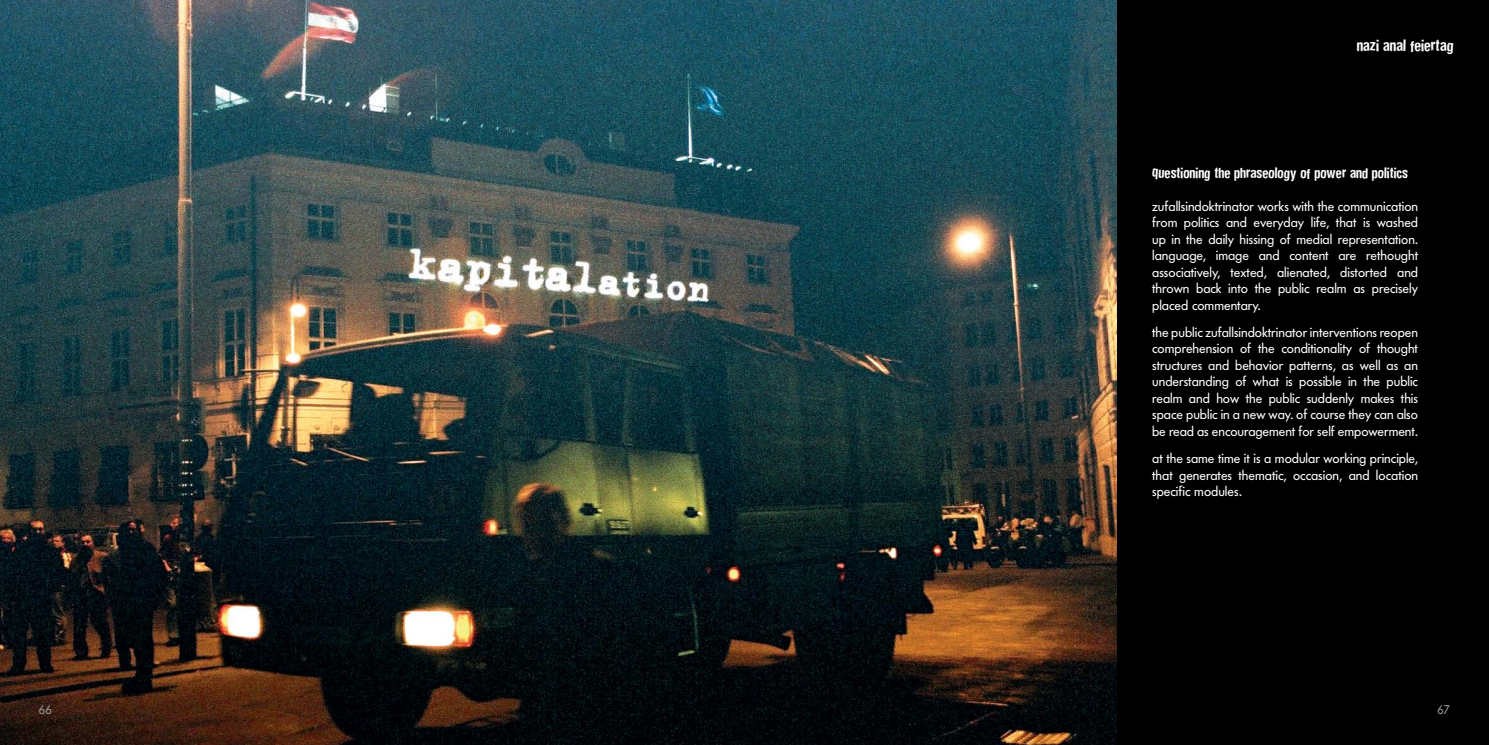
<style>
.page{position:relative;width:1489px;height:745px;background:#fff}
.page>*{position:absolute;margin:0;border:0;box-sizing:border-box;transform-origin:0 0}
.t1{font:15px "Dirtyhouse";color:#fff}
.t2{font:13.75px/16.5px "Futura BQ";color:#fff;text-align:justify}
.t3{font:13.75px "Dirtyhouse";color:#fff}
.t4{font:12.5px "Futura BQ";color:#939598}
</style>
<div class="page">
<div style="left:1116px;top:0;width:372px;height:744px;background:#000001"></div>
<img style="left:0;top:0;width:1116px;height:744px">
<p class="t1" style="left:1356px;top:35px;width:98px">nazi anal feiertag</p>
<p class="t3" style="left:1152px;top:163px;width:257px">questioning the phraseology of power and politics</p>
<p class="t2" style="left:1152px;top:197px;width:267px">zufallsindoktrinator works with the communication from politics and everyday life, that is washed up in the daily hissing of medial representation. language, image and content are rethought associatively, texted, alienated, distorted and thrown back into the public realm as precisely placed commentary.</p>
<p class="t2" style="left:1152px;top:324px;width:267px">the public zufallsindoktrinator interventions reopen comprehension of the conditionality of thought structures and behavior patterns, as well as an understanding of what is possible in the public realm and how the public suddenly makes this space public in a new way. of course they can also be read as encouragement for self empowerment.</p>
<p class="t2" style="left:1152px;top:450px;width:267px">at the same time it is a modular working principle, that generates thematic, occasion, and location specific modules.</p>
<p class="t4" style="left:39px;top:702px;width:14px">66</p>
<p class="t4" style="left:1437px;top:702px;width:14px">67</p>
</div>
